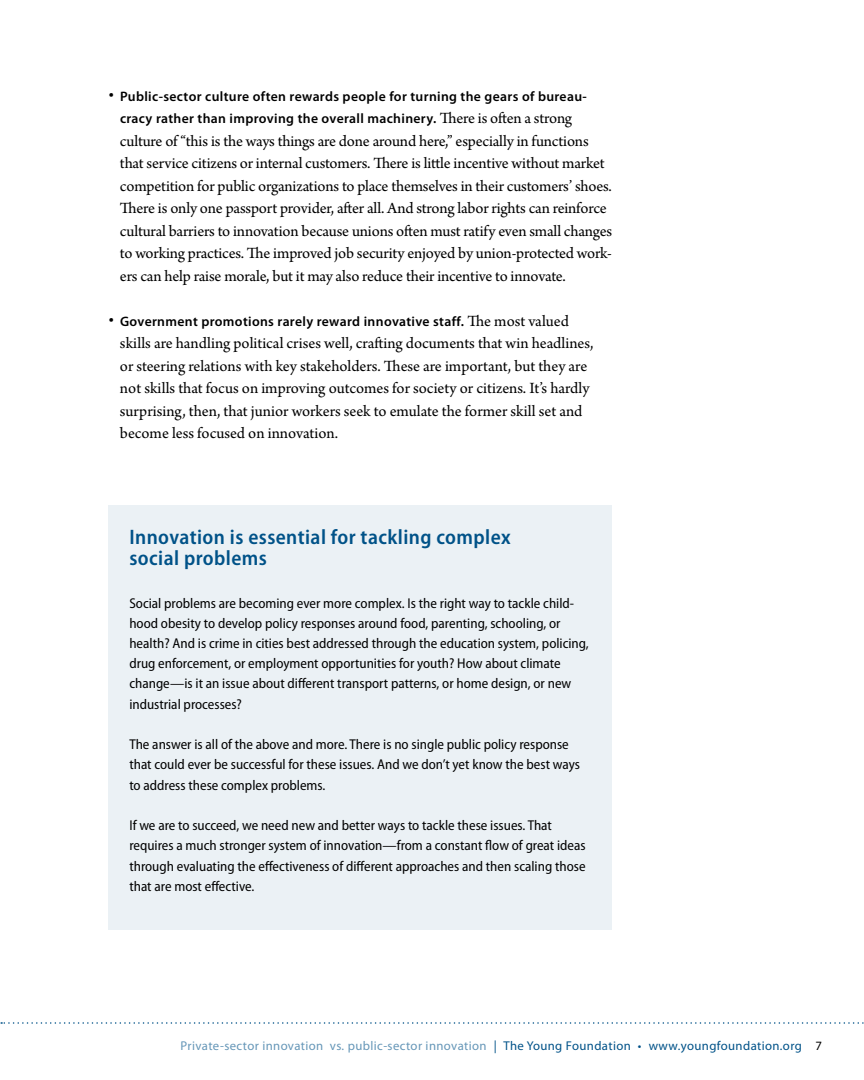
<style>
.page{position:relative;width:864px;height:1080px;background:#fff}
.page>*{position:absolute;margin:0;border:0;box-sizing:border-box;transform-origin:0 0}
.t1{font:600 semi-condensed 21px/21px "Myriad Pro";letter-spacing:.02em;color:#005288}
.t2{font:16.5px/22.5px "Arno Pro";letter-spacing:-.01em;color:#000}
.t3{font:semi-condensed 14.25px/20.2px "Myriad Pro";color:#000}
.t4{font:600 13.65px/22.5px "Myriad Pro";letter-spacing:.025em;color:#000;text-align:center}
.t5{font:12.75px "Myriad Pro";letter-spacing:.03em;color:#6697b8}
.s1{font-family:"Arno Pro";font-weight:400;font-size:16.5px}
.s2{color:#005288}
.s3{color:#000}
</style>
<div class="page">
<svg style="left:1px;top:1022px;width:863px;height:2px"></svg>
<div style="left:108px;top:565px;width:504px;height:365px;background:#ebf1f5"></div>
<div style="left:108px;top:506px;width:504px;height:59px;background:#ebf1f5"></div>
<p class="t4" style="left:108px;top:85px;width:480px"><sup>•</sup> Public-sector culture often rewards people for turning the gears of bureau&shy;cracy rather than improving the overall machinery. <span class="s1">There is often a strong</span></p>
<p class="t2" style="left:120px;top:130px;width:494px">culture of “this is the ways things are done around here,” especially in functions that service citizens or internal customers. There is little incentive without market competition for public organizations to place themselves in their customers’ shoes.<br>There is only one passport provider, after all. And strong labor rights can reinforce cultural barriers to innovation because unions often must ratify even small changes to working practices. The improved job security enjoyed by union-protected work&shy;ers can help raise morale, but it may also reduce their incentive to innovate.</p>
<p class="t4" style="left:108px;top:310px;width:462px"><sup>•</sup> Government promotions rarely reward innovative staff. <span class="s1">The most valued</span></p>
<p class="t2" style="left:120px;top:333px;width:475px">skills are handling political crises well, crafting documents that win headlines, or steering relations with key stakeholders. These are important, but they are not skills that focus on improving outcomes for society or citizens. It’s hardly surprising, then, that junior workers seek to emulate the former skill set and become less focused on innovation.</p>
<p class="t1" style="left:129px;top:527px;width:383px">Innovation is essential for tackling complex social problems</p>
<p class="t3" style="left:129px;top:593px;width:461px">Social problems are becoming ever more complex. Is the right way to tackle child&shy;hood obesity to develop policy responses around food, parenting, schooling, or health? And is crime in cities best addressed through the education system, policing, drug enforcement, or employment opportunities for youth? How about climate change—is it an issue about different transport patterns, or home design, or new industrial processes?</p>
<p class="t3" style="left:129px;top:735px;width:452px">The answer is all of the above and more. There is no single public policy response that could ever be successful for these issues. And we don’t yet know the best ways to address these complex problems.</p>
<p class="t3" style="left:129px;top:816px;width:458px">If we are to succeed, we need new and better ways to tackle these issues. That requires a much stronger system of innovation—from a constant flow of great ideas through evaluating the effectiveness of different approaches and then scaling those that are most effective.</p>
<p class="t5" style="left:181px;top:1038px;width:643px">Private-sector innovation vs. public-sector innovation <span class="s2">| The Young Foundation • www.youngfoundation.org</span> <span class="s3">7</span></p>
</div>
